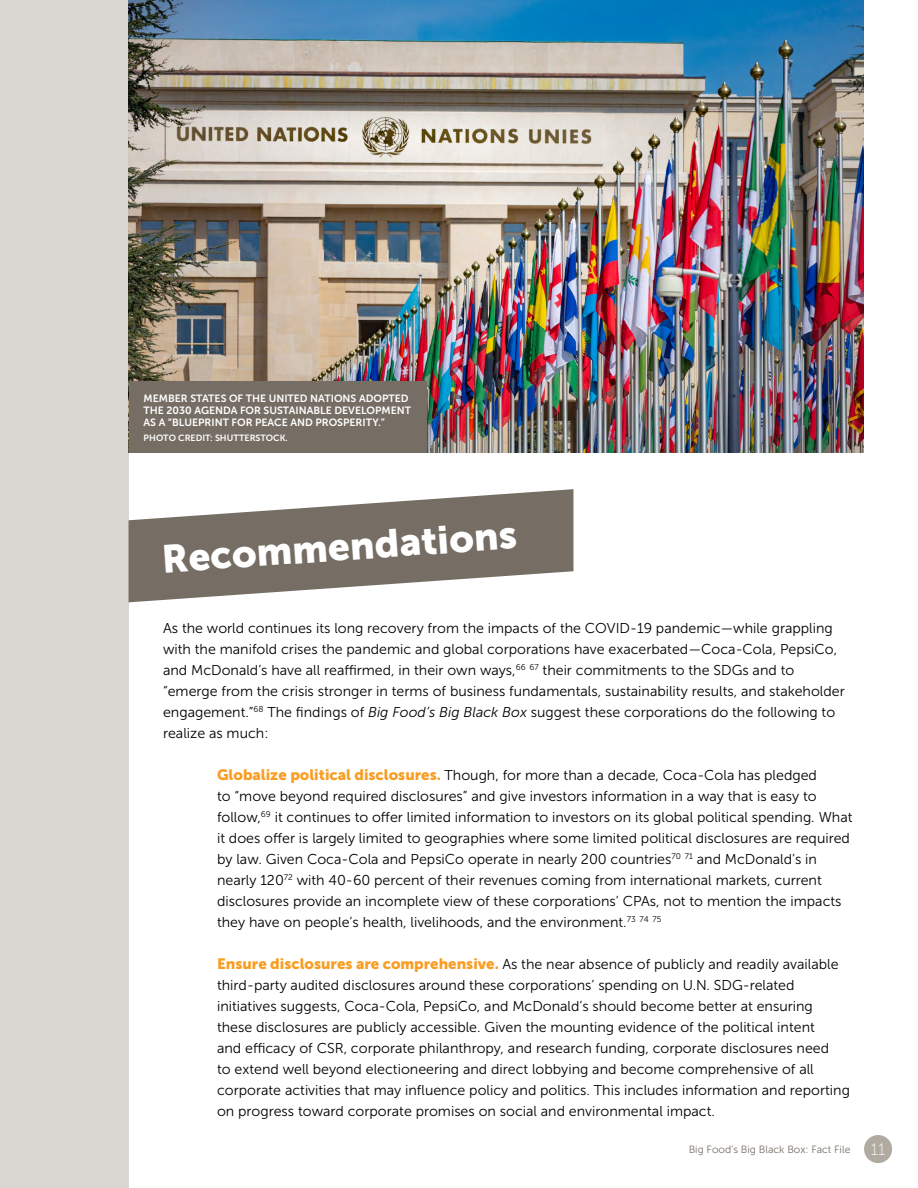
<style>
.page{position:relative;width:918px;height:1188px;background:#fff}
.page>*{position:absolute;margin:0;border:0;box-sizing:border-box;transform-origin:0 0}
.t1{font:39px "Museo Sans 900";color:#fff}
.t2{font:14.25px/21px "Museo Sans 300";color:#000}
.t3{font:10.5px/12px "Museo Sans 700";color:#fff}
.t4{font:10.5px "Museo Sans 300";color:#766e64}
.t5{font:9px "Museo Sans 700";color:#fff}
.s1{font-style:italic}
.s2{font-family:"Museo Sans 900";font-size:15px;color:#f99d22}
.s3{font-family:"Museo Sans 100";font-size:16.5px;color:#fff}
</style>
<div class="page">
<div style="left:0;top:0;width:129px;height:1188px;background:#dad7d3"></div>
<div style="left:864px;top:1135px;width:28px;height:28px;background:#b0aaa0;border-radius:50%"></div>
<img style="left:129px;top:0;width:735px;height:453px">
<svg style="left:129px;top:489px;width:444px;height:113px;fill:#766e64"></svg>
<div style="left:129px;top:381px;width:298px;height:72px;background:#766e64"></div>
<p class="t3" style="left:144px;top:392px;width:269px">MEMBER STATES OF THE UNITED NATIONS ADOPTED<br>THE 2030 AGENDA FOR SUSTAINABLE DEVELOPMENT<br>AS A “BLUEPRINT FOR PEACE AND PROSPERITY.”</p>
<p class="t5" style="left:144px;top:433px;width:146px">PHOTO CREDIT: SHUTTERSTOCK.</p>
<h1 class="t1" style="left:160px;top:537px;width:357px;rotate:-4deg">Recommendations</h1>
<p class="t2" style="left:163px;top:617px;width:683px">As the world continues its long recovery from the impacts of the COVID-19 pandemic—while grappling with the manifold crises the pandemic and global corporations have exacerbated—Coca-Cola, PepsiCo, and McDonald’s have all reaffirmed, in their own ways,<sup>66</sup> <sup>67</sup> their commitments to the SDGs and to “emerge from the crisis stronger in terms of business fundamentals, sustainability results, and stakeholder engagement.”<sup>68</sup> The findings of <span class="s1">Big Food’s Big Black Box</span> suggest these corporations do the following to realize as much:</p>
<p class="t2" style="left:217px;top:764px;width:637px"><span class="s2">Globalize political disclosures.</span> Though, for more than a decade, Coca-Cola has pledged<br>to “move beyond required disclosures” and give investors information in a way that is easy to follow,<sup>69</sup> it continues to offer limited information to investors on its global political spending. What it does offer is largely limited to geographies where some limited political disclosures are required by law. Given Coca-Cola and PepsiCo operate in nearly 200 countries<sup>70</sup> <sup>71</sup> and McDonald’s in nearly 120<sup>72</sup> with 40-60 percent of their revenues coming from international markets, current disclosures provide an incomplete view of these corporations’ CPAs, not to mention the impacts they have on people’s health, livelihoods, and the environment.<sup>73</sup> <sup>74</sup> <sup>75</sup></p>
<p class="t2" style="left:217px;top:953px;width:634px"><span class="s2">Ensure disclosures are comprehensive.</span> As the near absence of publicly and readily available third-party audited disclosures around these corporations’ spending on U.N. SDG-related initiatives suggests, Coca-Cola, PepsiCo, and McDonald’s should become better at ensuring these disclosures are publicly accessible. Given the mounting evidence of the political intent<br>and efficacy of CSR, corporate philanthropy, and research funding, corporate disclosures need<br>to extend well beyond electioneering and direct lobbying and become comprehensive of all corporate activities that may influence policy and politics. This includes information and reporting on progress toward corporate promises on social and environmental impact.</p>
<p class="t4" style="left:689px;top:1144px;width:198px">Big Food’s Big Black Box: Fact File <span class="s3">11</span></p>
</div>
